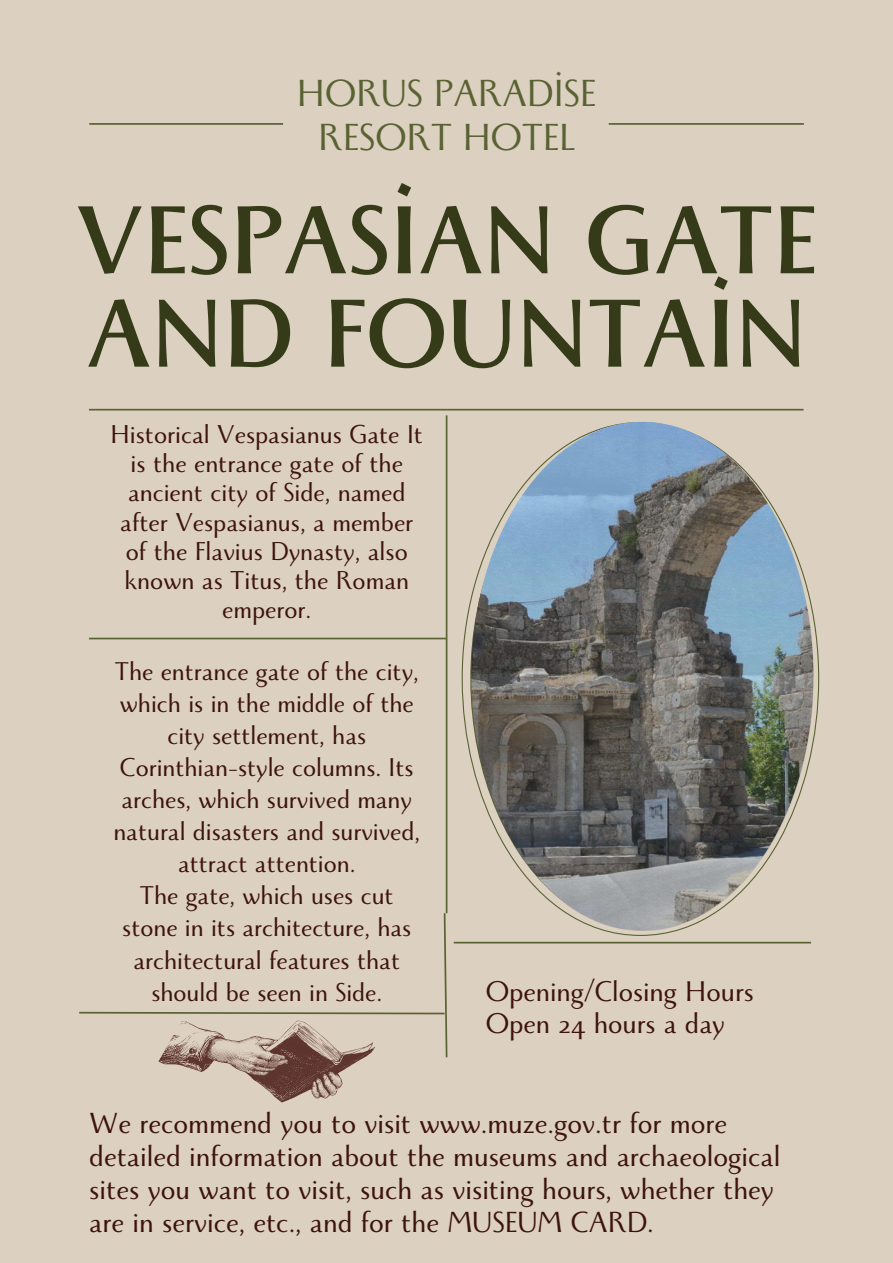
<style>
.page{position:relative;width:893px;height:1263px;background:#dcd0c0}
.page>*{position:absolute;margin:0;border:0;box-sizing:border-box;transform-origin:0 0}
.t1{font:700 107.62px/93.4px "Monterchi";color:#353b19}
.t2{font:42.08px/43.8px "Monterchi";color:#596233;text-align:center}
.t3{font:32.47px/33.2px "Monterchi";color:#3d130e}
.t4{font:31.72px/32.1px "Monterchi";color:#3d130e}
.t5{font:28.88px/29.2px "Monterchi";color:#3d130e;text-align:center}
.t6{font:28.72px/32.1px "Monterchi";color:#3d130e;text-align:center}
</style>
<div class="page">
<hr style="left:89px;top:409px;width:714px;height:1px;background:#596233">
<hr style="left:89px;top:638px;width:357px;height:1px;background:#596233">
<hr style="left:89px;top:123px;width:194px;height:2px;background:#596233">
<hr style="left:609px;top:123px;width:195px;height:2px;background:#596233">
<hr style="left:446px;top:415px;width:1px;height:498px;background:#596233">
<svg style="left:79px;top:911px;width:369px;height:191px"></svg>
<img style="left:471px;top:422px;width:342px;height:508px">
<hr style="left:454px;top:942px;width:357px;height:1px;background:#596233">
<p class="t2" style="left:297px;top:78px;width:301px">HORUS PARADİSE<br>RESORT HOTEL</p>
<h1 class="t1" style="left:76px;top:210px;width:743px">VESPASİAN GATE<br>AND FOUNTAİN</h1>
<p class="t5" style="left:111px;top:424px;width:314px">Historical Vespasianus Gate It is the entrance gate of the ancient city of Side, named after Vespasianus, a member of the Flavius Dynasty, also known as Titus, the Roman emperor.</p>
<p class="t6" style="left:113px;top:659px;width:308px">The entrance gate of the city, which is in the middle of the city settlement, has<br>Corinthian-style columns. Its arches, which survived many natural disasters and survived, attract attention.</p>
<p class="t6" style="left:122px;top:884px;width:290px">The gate, which uses cut stone in its architecture, has architectural features that should be seen in Side.</p>
<p class="t4" style="left:486px;top:980px;width:270px">Opening/Closing Hours<br>Open 24 hours a day</p>
<p class="t3" style="left:89px;top:1111px;width:692px">We recommend you to visit www.muze.gov.tr for more detailed information about the museums and archaeological sites you want to visit, such as visiting hours, whether they are in service, etc., and for the MUSEUM CARD.</p>
</div>
